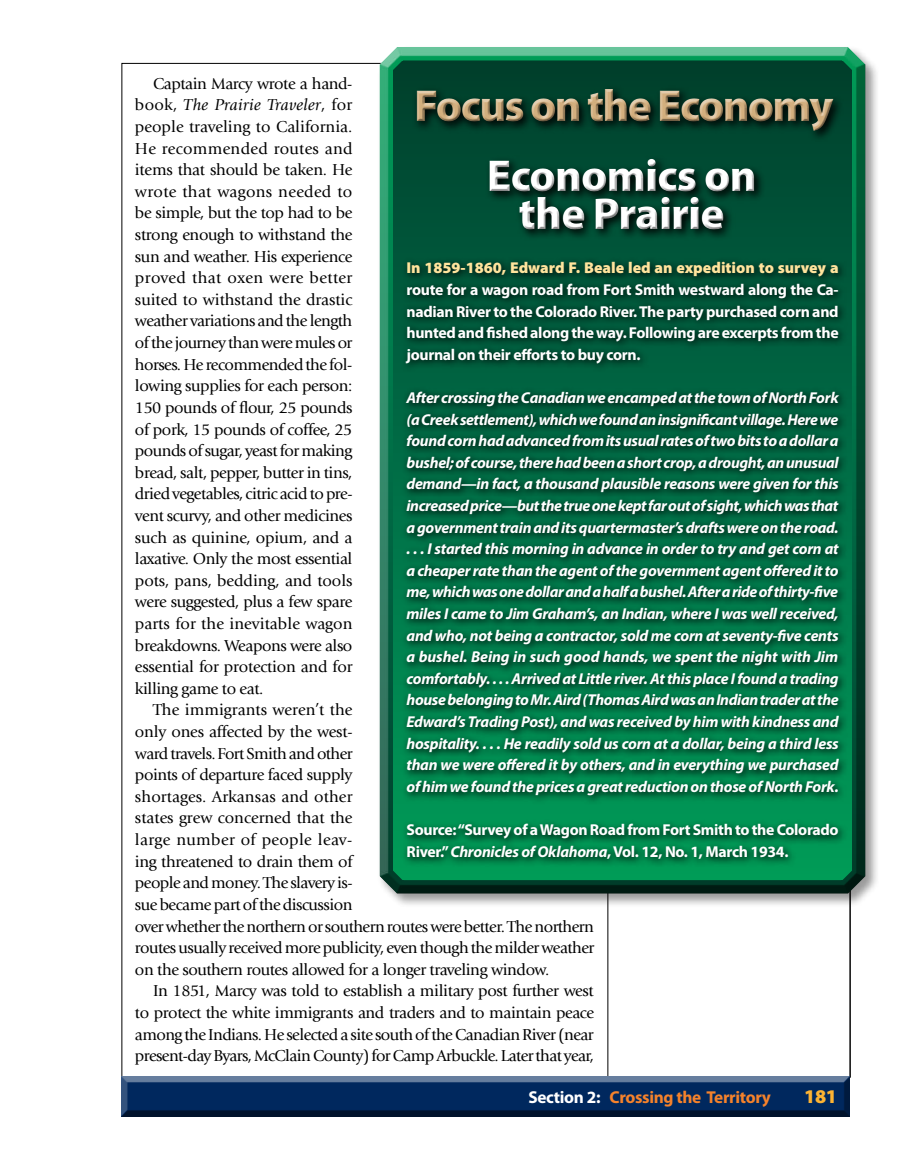
<style>
.page{position:relative;width:918px;height:1175px;background:#fff}
.page>*{position:absolute;margin:0;border:0;box-sizing:border-box;transform-origin:0 0}
.t1{font:900 45px/37.5px "Myriad Pro";letter-spacing:-.02em;color:#fff;text-align:center}
.t2{font:900 45px "Myriad Pro";letter-spacing:-.04em;color:#d3af7e}
.t3{font:900 19.5px "Myriad Pro";color:#fcb333}
.t4{font:700 17.25px "Myriad Pro";letter-spacing:-.02em;color:#f5822b}
.t5{font:16.5px/21.6px "Giovanni";letter-spacing:-.025em;color:#000;text-align:justify}
.t6{font:italic 700 15.75px/21.6px "Myriad Pro";letter-spacing:-.02em;color:#fff;text-align:justify}
.t7{font:700 15.75px/21.6px "Myriad Pro";letter-spacing:-.02em;color:#fff;text-align:justify}
.t8{font:900 15.75px "Myriad Pro";color:#ffe49d}
.s1{font-style:italic}
.s2{color:#fff}
</style>
<div class="page">
<div style="left:120px;top:1074px;width:732px;height:43px;background:#000;opacity:.75"></div>
<div style="left:378px;top:45px;width:502px;height:863px;background:#000;opacity:.4"></div>
<div style="left:378px;top:62px;width:489px;height:833px;background:#000;opacity:.75"></div>
<svg style="left:485px;top:155px;width:281px;height:85px;background:#004c33"></svg>
<div style="left:486px;top:156px;width:271px;height:74px;background:#004a33"></div>
<div style="left:486px;top:160px;width:271px;height:73px;background:#000;opacity:.75"></div>
<svg style="left:400px;top:257px;width:449px;height:611px;background:#00613b"></svg>
<div style="left:412px;top:84px;width:432px;height:58px;background:#004831"></div>
<div style="left:414px;top:86px;width:423px;height:47px;background:#00422c"></div>
<div style="left:414px;top:88px;width:423px;height:47px;background:#000;opacity:.75"></div>
<p class="t5" style="left:135px;top:73px;width:219px;text-indent:18px">Captain Marcy wrote a hand&shy;book, <span class="s1">The Prairie Traveler</span>, for people traveling to California.<br>He recommended routes and items that should be taken. He wrote that wagons needed to be simple, but the top had to be strong enough to withstand the sun and weather. His experience proved that oxen were better suited to withstand the drastic weather variations and the length of the journey than were mules or horses. He recommended the fol&shy;lowing supplies for each person:<br>150 pounds of flour, 25 pounds of pork, 15 pounds of coffee, 25 pounds of sugar, yeast for making bread, salt, pepper, butter in tins, dried vegetables, citric acid to pre&shy;vent scurvy, and other medicines such as quinine, opium, and a laxative. Only the most essential pots, pans, bedding, and tools were suggested, plus a few spare parts for the inevitable wagon breakdowns. Weapons were also essential for protection and for killing game to eat.</p>
<p class="t5" style="left:135px;top:699px;width:461px;text-align:left;text-indent:18px">The immigrants weren’t the<br>only ones affected by the west-<br>ward travels. Fort Smith and other<br>points of departure faced supply<br>shortages. Arkansas and other<br>states grew concerned that the<br>large number of people leav-<br>ing threatened to drain them of<br>people and money. The slavery is-<br>sue became part of the discussion<br>over whether the northern or southern routes were better. The northern routes usually received more publicity, even though the milder weather on the southern routes allowed for a longer traveling window.</p>
<p class="t5" style="left:135px;top:980px;width:461px;text-indent:18px">In 1851, Marcy was told to establish a military post further west to protect the white immigrants and traders and to maintain peace among the Indians. He selected a site south of the Canadian River (near present-day Byars, McClain County) for Camp Arbuckle. Later that year,</p>
<p class="t4" style="left:528px;top:1085px;width:244px"><span class="s2">Section 2:</span> Crossing the Territory</p>
<p class="t3" style="left:804px;top:1083px;width:34px">181</p>
<h1 class="t2" style="left:414px;top:76px;width:421px">Focus on the Economy</h1>
<h1 class="t1" style="left:487px;top:156px;width:271px">Economics on the Prairie</h1>
<p class="t8" style="left:406px;top:257px;width:434px">In 1859-1860, Edward F. Beale led an expedition to survey a</p>
<p class="t7" style="left:406px;top:278px;width:434px">route for a wagon road from Fort Smith westward along the Ca&shy;nadian River to the Colorado River. The party purchased corn and hunted and fished along the way. Following are excerpts from the journal on their efforts to buy corn.</p>
<p class="t6" style="left:406px;top:386px;width:434px">After crossing the Canadian we encamped at the town of North Fork (a Creek settlement), which we found an insignificant village. Here we found corn had advanced from its usual rates of two bits to a dollar a bushel; of course, there had been a short crop, a drought, an unusual demand—in fact, a thousand plausible reasons were given for this increased price—but the true one kept far out of sight, which was that a government train and its quartermaster’s drafts were on the road. . . . I started this morning in advance in order to try and get corn at a cheaper rate than the agent of the government agent offered it to me, which was one dollar and a half a bushel. After a ride of thirty-five miles I came to Jim Graham’s, an Indian, where I was well received, and who, not being a contractor, sold me corn at seventy-five cents a bushel. Being in such good hands, we spent the night with Jim comfortably. . . . Arrived at Little river. At this place I found a trading house belonging to Mr. Aird (Thomas Aird was an Indian trader at the Edward’s Trading Post), and was received by him with kindness and hospitality. . . . He readily sold us corn at a dollar, being a third less than we were offered it by others, and in everything we purchased of him we found the prices a great reduction on those of North Fork.</p>
<p class="t7" style="left:406px;top:818px;width:434px">Source: “Survey of a Wagon Road from Fort Smith to the Colorado<br>River.” <span class="s1">Chronicles of Oklahoma</span>, Vol. 12, No. 1, March 1934.</p>
</div>
